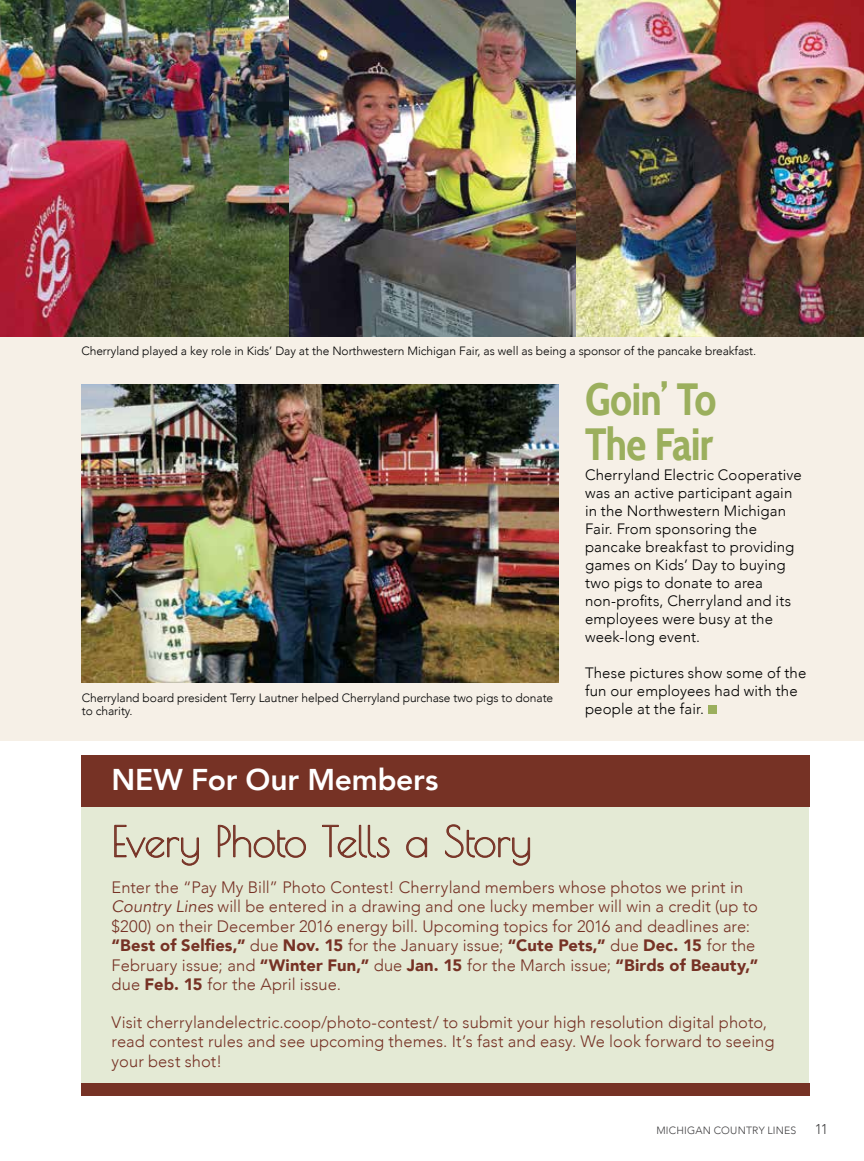
<style>
.page{position:relative;width:864px;height:1161px;background:#fff}
.page>*{position:absolute;margin:0;border:0;box-sizing:border-box;transform-origin:0 0}
.t1{font:700 45px/45px "Cabin Condensed";letter-spacing:-.015em;color:#9baf5d}
.t2{font:42px "Poiret One";letter-spacing:-.01em;color:#763225}
.t3{font:800 30px "Avenir";letter-spacing:-.01em;color:#fff}
.t4{font:300 16.5px/19.5px "Avenir";letter-spacing:.005em;color:#763225}
.t5{font:300 15px/18px "Avenir";letter-spacing:.01em;color:#000}
.t6{font:300 14.25px "Avenir";color:#414042}
.t7{font:300 12px/13.5px "Avenir";letter-spacing:-.005em;color:#000}
.t8{font:300 10.5px "Avenir";letter-spacing:.02em;color:#414042}
.s1{font-weight:400;font-style:italic}
.s2{font-weight:900}
</style>
<div class="page">
<div style="left:0;top:317px;width:864px;height:423px;background:#f6f0e7"></div>
<div style="left:82px;top:775px;width:727px;height:315px;background:#e4ead5"></div>
<svg style="left:114px;top:825px;width:85px;height:41px"></svg>
<svg style="left:218px;top:825px;width:88px;height:33px"></svg>
<svg style="left:322px;top:825px;width:68px;height:33px"></svg>
<svg style="left:406px;top:837px;width:21px;height:21px"></svg>
<svg style="left:445px;top:824px;width:85px;height:42px"></svg>
<img style="left:81px;top:384px;width:478px;height:299px">
<img style="left:0;top:0;width:864px;height:336px">
<div style="left:708px;top:705px;width:8px;height:9px;background:#9baf5d"></div>
<div style="left:81px;top:755px;width:729px;height:51px;background:#763225"></div>
<div style="left:81px;top:1084px;width:729px;height:12px;background:#763225"></div>
<p class="t7" style="left:81px;top:344px;width:676px">Cherryland played a key role in Kids’ Day at the Northwestern Michigan Fair, as well as being a sponsor of the pancake breakfast.</p>
<p class="t7" style="left:82px;top:691px;width:473px">Cherryland board president Terry Lautner helped Cherryland purchase two pigs to donate to charity.</p>
<h3 class="t3" style="left:112px;top:752px;width:328px">NEW For Our Members</h3>
<h1 class="t1" style="left:585px;top:377px;width:133px">Goin’ To<br>The Fair</h1>
<p class="t5" style="left:585px;top:465px;width:218px">Cherryland Electric Cooperative was an active participant again in the Northwestern Michigan<br>Fair. From sponsoring the pancake breakfast to providing games on Kids’ Day to buying two pigs to donate to area non-profits, Cherryland and its employees were busy at the week-long event.</p>
<p class="t5" style="left:585px;top:663px;width:223px">These pictures show some of the fun our employees had with the people at the fair.</p>
<h2 class="t2" style="left:112px;top:816px;width:422px">Every Photo Tells a Story</h2>
<p class="t4" style="left:112px;top:877px;width:648px">Enter the “Pay My Bill” Photo Contest! Cherryland members whose photos we print in <span class="s1">Country Lines</span> will be entered in a drawing and one lucky member will win a credit (up to $200) on their December 2016 energy bill. Upcoming topics for 2016 and deadlines are: <span class="s2">“Best of Selfies,”</span> due <span class="s2">Nov. 15</span> for the January issue; <span class="s2">“Cute Pets,”</span> due <span class="s2">Dec. 15</span> for the February issue; and <span class="s2">“Winter Fun,”</span> due <span class="s2">Jan. 15</span> for the March issue; <span class="s2">“Birds of Beauty,” </span>due <span class="s2">Feb. 15</span> for the April issue.</p>
<p class="t4" style="left:112px;top:1012px;width:664px">Visit cherrylandelectric.coop/photo-contest/ to submit your high resolution digital photo, read contest rules and see upcoming themes. It’s fast and easy. We look forward to seeing your best shot!</p>
<p class="t8" style="left:656px;top:1124px;width:142px">MICHIGAN COUNTRY LINES</p>
<p class="t6" style="left:815px;top:1121px;width:15px">11</p>
</div>
